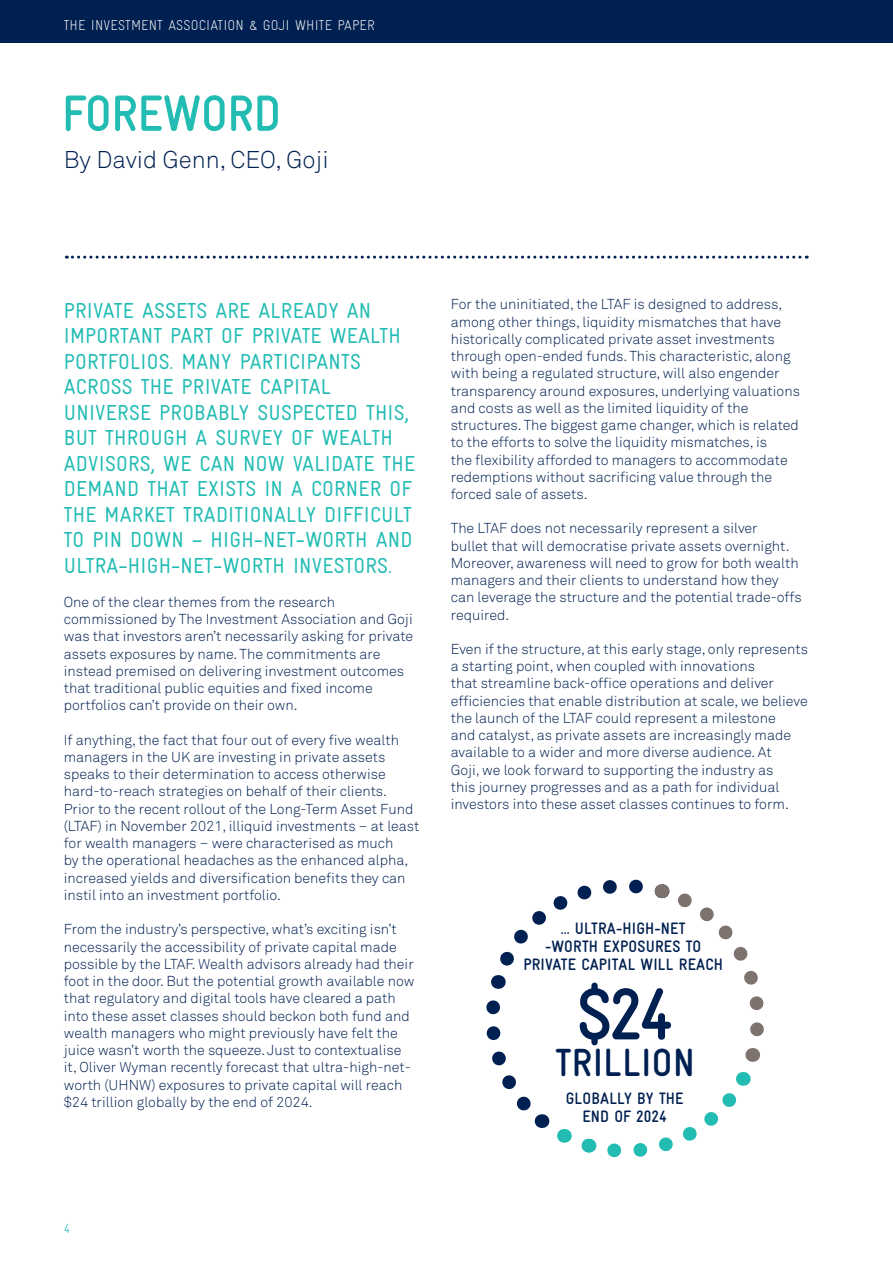
<style>
.page{position:relative;width:893px;height:1263px;background:#fff}
.page>*{position:absolute;margin:0;border:0;box-sizing:border-box;transform-origin:0 0}
.quote1{font:700 73.5px "Gravur Condensed";color:#002051}
.PAGEHEADER{font:700 51px "Gravur Condensed";letter-spacing:-.01em;color:#22bcb3}
.quote1-2{font:700 39.3px "Gravur Condensed";letter-spacing:.01em;color:#002051}
.t1{font:300 24px "Akkurat Std";color:#002051}
.t2{font:21.75px/25.5px "Gravur Condensed";letter-spacing:.01em;color:#22bcb3}
.quote1-3{font:700 16.65px/18px "Gravur Condensed";letter-spacing:.01em;color:#002051;text-align:center}
.t3{font:300 14.25px/17.2px "Akkurat Std";color:#002051}
.t4{font:300 14.25px "Gravur Condensed";letter-spacing:.01em;color:#fff}
.t5{font:300 13.5px "Gravur Condensed";color:#22bcb3}
</style>
<div class="page">
<div style="left:0;top:0;width:893px;height:43px;background:#002051"></div>
<svg style="left:66px;top:256px;width:741px;height:3px"></svg>
<svg style="left:486px;top:879px;width:278px;height:279px"></svg>
<p class="t4" style="left:64px;top:17px;width:313px">THE INVESTMENT ASSOCIATION &amp; GOJI WHITE PAPER</p>
<p class="PAGEHEADER" style="left:62px;top:85px;width:221px">FOREWORD</p>
<p class="t1" style="left:64px;top:145px;width:266px">By David Genn, CEO, Goji</p>
<p class="t2" style="left:64px;top:298px;width:353px">PRIVATE ASSETS ARE ALREADY AN<br>IMPORTANT PART OF PRIVATE WEALTH<br>PORTFOLIOS. MANY PARTICIPANTS<br>ACROSS THE PRIVATE CAPITAL<br>UNIVERSE PROBABLY SUSPECTED THIS,<br>BUT THROUGH A SURVEY OF WEALTH<br>ADVISORS, WE CAN NOW VALIDATE THE<br>DEMAND THAT EXISTS IN A CORNER OF<br>THE MARKET TRADITIONALLY DIFFICULT<br>TO PIN DOWN – HIGH-NET-WORTH AND<br>ULTRA-HIGH-NET-WORTH INVESTORS.</p>
<p class="t3" style="left:64px;top:593px;width:351px">One of the clear themes from the research commissioned by The Investment Association and Goji was that investors aren’t necessarily asking for private assets exposures by name. The commitments are instead premised on delivering investment outcomes that traditional public equities and fixed income portfolios can’t provide on their own.</p>
<p class="t3" style="left:64px;top:731px;width:357px">If anything, the fact that four out of every five wealth managers in the UK are investing in private assets speaks to their determination to access otherwise hard-to-reach strategies on behalf of their clients.<br>Prior to the recent rollout of the Long-Term Asset Fund (LTAF) in November 2021, illiquid investments – at least for wealth managers – were characterised as much<br>by the operational headaches as the enhanced alpha, increased yields and diversification benefits they can instil into an investment portfolio.</p>
<p class="t3" style="left:64px;top:921px;width:352px">From the industry’s perspective, what’s exciting isn’t necessarily the accessibility of private capital made possible by the LTAF. Wealth advisors already had their foot in the door. But the potential growth available now that regulatory and digital tools have cleared a path into these asset classes should beckon both fund and wealth managers who might previously have felt the juice wasn’t worth the squeeze. Just to contextualise it, Oliver Wyman recently forecast that ultra-high-net&shy;worth (UHNW) exposures to private capital will reach $24 trillion globally by the end of 2024.</p>
<p class="t3" style="left:451px;top:296px;width:351px">For the uninitiated, the LTAF is designed to address, among other things, liquidity mismatches that have historically complicated private asset investments through open-ended funds. This characteristic, along with being a regulated structure, will also engender transparency around exposures, underlying valuations and costs as well as the limited liquidity of the structures. The biggest game changer, which is related to the efforts to solve the liquidity mismatches, is<br>the flexibility afforded to managers to accommodate redemptions without sacrificing value through the forced sale of assets.</p>
<p class="t3" style="left:451px;top:520px;width:353px">The LTAF does not necessarily represent a silver<br>bullet that will democratise private assets overnight.<br>Moreover, awareness will need to grow for both wealth managers and their clients to understand how they can leverage the structure and the potential trade-offs required.</p>
<p class="t3" style="left:451px;top:640px;width:359px">Even if the structure, at this early stage, only represents a starting point, when coupled with innovations<br>that streamline back-office operations and deliver efficiencies that enable distribution at scale, we believe the launch of the LTAF could represent a milestone<br>and catalyst, as private assets are increasingly made available to a wider and more diverse audience. At<br>Goji, we look forward to supporting the industry as<br>this journey progresses and as a path for individual investors into these asset classes continues to form.</p>
<p class="quote1-3" style="left:523px;top:920px;width:201px">... ULTRA-HIGH-NET<br>-WORTH EXPOSURES TO<br>PRIVATE CAPITAL WILL REACH</p>
<p class="quote1" style="left:577px;top:974px;width:98px">$24</p>
<p class="quote1-2" style="left:555px;top:1040px;width:141px">TRILLION</p>
<p class="quote1-3" style="left:566px;top:1090px;width:119px">GLOBALLY BY THE<br>END OF 2024</p>
<p class="t5" style="left:64px;top:1220px;width:8px">4</p>
</div>
